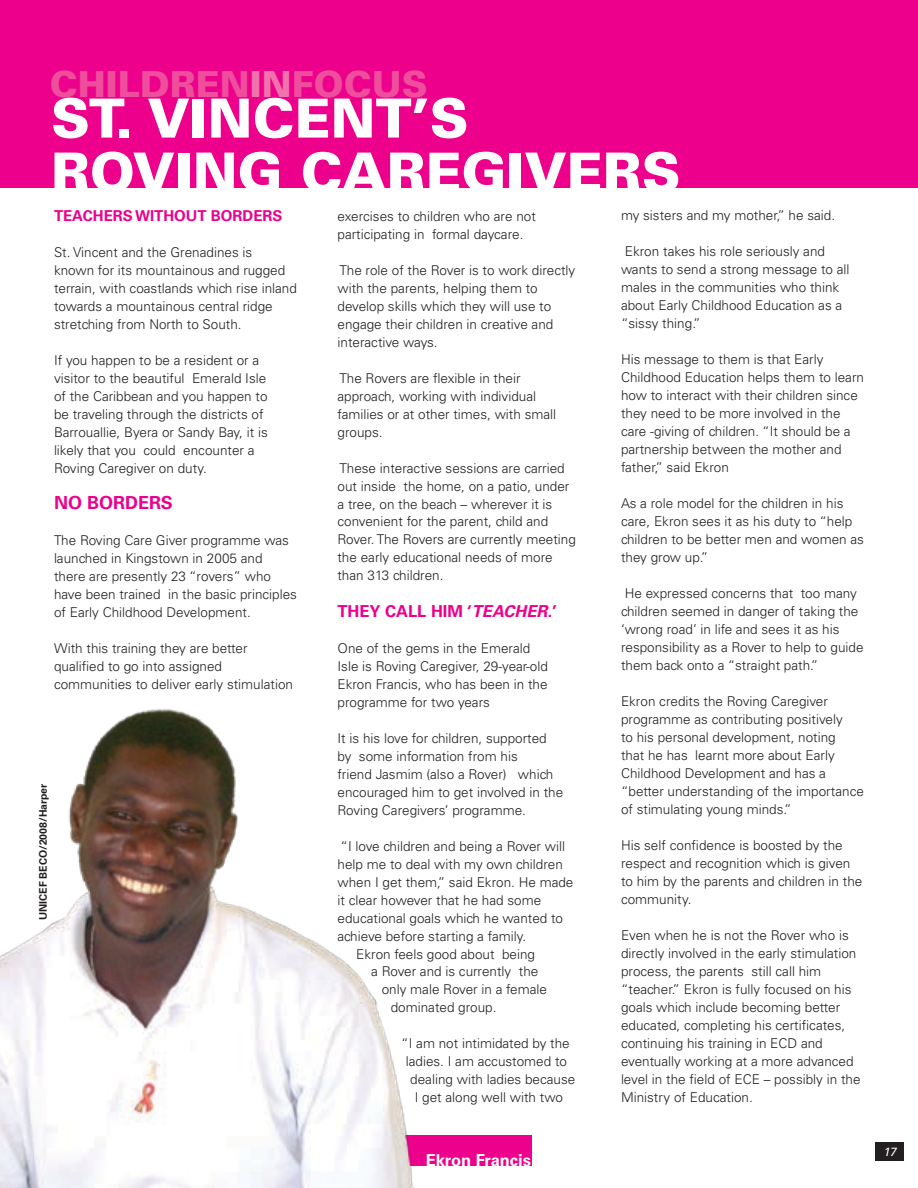
<style>
.page{position:relative;width:918px;height:1188px;background:#fff}
.page>*{position:absolute;margin:0;border:0;box-sizing:border-box;transform-origin:0 0}
.t1{font:900 54px/54px "Univers";color:#fff}
.t2{font:900 36px "Univers";color:#ee4e9c}
.t3{font:700 18px "Univers";color:#ec008c}
.t4{font:700 16.5px "Univers";color:#ec008c}
.t5{font:700 16.5px "Univers";color:#fff}
.t6{font:italic 700 16.5px "Univers";color:#ec008c}
.t7{font:700 15px "Univers";color:#ec008c}
.t8{font:300 13.5px/18px "Univers";color:#231f20}
.t9{font:italic 12px "Univers";color:#fff}
.t10{font:700 10.5px "Univers";color:#231f20}
.s1{color:#f173ac}
.s2{font-style:italic}
.s3{font-style:normal}
</style>
<div class="page">
<div style="left:396px;top:1136px;width:136px;height:30px;background:#ec008c"></div>
<div style="left:0;top:0;width:918px;height:187px;background:#ec008c"></div>
<img style="left:0;top:709px;width:418px;height:479px">
<div style="left:875px;top:1142px;width:29px;height:19px;background:#231f20"></div>
<h2 class="t2" style="left:50px;top:61px;width:379px">CHILDREN<span class="s1">IN</span>FOCUS</h2>
<h1 class="t1" style="left:51px;top:91px;width:631px">ST. VINCENT’S<br>ROVING CAREGIVERS</h1>
<p class="t7" style="left:54px;top:207px;width:230px">TEACHERS WITHOUT BORDERS</p>
<p class="t8" style="left:54px;top:243px;width:244px">St. Vincent and the Grenadines is<br>known for its mountainous and rugged terrain, with coastlands which rise inland towards a mountainous central ridge stretching from North to South.</p>
<p class="t8" style="left:54px;top:351px;width:215px">If you happen to be a resident or a visitor to the beautiful Emerald Isle of the Caribbean and you happen to be traveling through the districts of Barrouallie, Byera or Sandy Bay, it is likely that you could encounter a Roving Caregiver on duty.</p>
<h3 class="t3" style="left:54px;top:492px;width:120px">NO BORDERS</h3>
<p class="t8" style="left:54px;top:531px;width:245px">The Roving Care Giver programme was launched in Kingstown in 2005 and there are presently 23 “rovers” who have been trained in the basic principles of Early Childhood Development.</p>
<p class="t8" style="left:54px;top:639px;width:241px">With this training they are better qualified to go into assigned communities to deliver early stimulation</p>
<p class="t10" style="left:37px;top:920px;width:138px;rotate:-90deg">UNICEF BECO/2008/HARPER</p>
<p class="t8" style="left:338px;top:207px;width:200px">exercises to children who are not participating in formal daycare.</p>
<p class="t8" style="left:338px;top:261px;width:239px">The role of the Rover is to work directly with the parents, helping them to develop skills which they will use to engage their children in creative and interactive ways.</p>
<p class="t8" style="left:338px;top:369px;width:220px">The Rovers are flexible in their approach, working with individual families or at other times, with small groups.</p>
<p class="t8" style="left:338px;top:459px;width:240px">These interactive sessions are carried out inside the home, on a patio, under a tree, on the beach – wherever it is convenient for the parent, child and Rover. The Rovers are currently meeting the early educational needs of more than 313 children.</p>
<p class="t4" style="left:338px;top:601px;width:147px">THEY CALL HIM ‘<span class="s2">TEACHER</span></p>
<p class="t6" style="left:548px;top:601px;width:11px">.<span class="s3">’</span></p>
<p class="t8" style="left:338px;top:639px;width:212px">One of the gems in the Emerald<br>Isle is Roving Caregiver, 29-year-old<br>Ekron Francis, who has been in the programme for two years</p>
<p class="t8" style="left:338px;top:729px;width:227px">It is his love for children, supported by some information from his<br>friend Jasmim (also a Rover) which encouraged him to get involved in the Roving Caregivers’ programme.</p>
<p class="t8" style="left:341px;top:837px;width:226px">“I love children and being a Rover will</p>
<p class="t8" style="left:338px;top:855px;width:227px">help me to deal with my own children</p>
<p class="t8" style="left:338px;top:873px;width:237px">when I get them,” said Ekron. He made</p>
<p class="t8" style="left:338px;top:891px;width:205px">it clear however that he had some</p>
<p class="t8" style="left:338px;top:909px;width:227px">educational goals which he wanted to</p>
<p class="t8" style="left:338px;top:927px;width:190px">achieve before starting a family.</p>
<p class="t8" style="left:356px;top:945px;width:180px">Ekron feels good about being</p>
<p class="t8" style="left:371px;top:963px;width:169px">a Rover and is currently the</p>
<p class="t8" style="left:382px;top:981px;width:167px">only male Rover in a female</p>
<p class="t8" style="left:391px;top:999px;width:107px">dominated group.</p>
<p class="t8" style="left:401px;top:1035px;width:170px">“I am not intimidated by the</p>
<p class="t8" style="left:406px;top:1053px;width:163px">ladies. I am accustomed to</p>
<p class="t8" style="left:410px;top:1071px;width:167px">dealing with ladies because</p>
<p class="t8" style="left:415px;top:1089px;width:150px">I get along well with two</p>
<p class="t5" style="left:426px;top:1150px;width:107px">EKRON FRANCIS</p>
<p class="t8" style="left:621px;top:207px;width:216px">my sisters and my mother,” he said.</p>
<p class="t8" style="left:621px;top:243px;width:230px">Ekron takes his role seriously and wants to send a strong message to all males in the communities who think about Early Childhood Education as a “sissy thing.”</p>
<p class="t8" style="left:621px;top:351px;width:245px">His message to them is that Early Childhood Education helps them to learn how to interact with their children since they need to be more involved in the care -giving of children. “It should be a partnership between the mother and father,” said Ekron</p>
<p class="t8" style="left:621px;top:495px;width:244px">As a role model for the children in his care, Ekron sees it as his duty to “help children to be better men and women as they grow up.”</p>
<p class="t8" style="left:621px;top:585px;width:244px">He expressed concerns that too many children seemed in danger of taking the ‘wrong road’ in life and sees it as his responsibility as a Rover to help to guide them back onto a “straight path.”</p>
<p class="t8" style="left:621px;top:693px;width:244px">Ekron credits the Roving Caregiver programme as contributing positively<br>to his personal development, noting<br>that he has learnt more about Early Childhood Development and has a “better understanding of the importance of stimulating young minds.”</p>
<p class="t8" style="left:621px;top:837px;width:243px">His self confidence is boosted by the respect and recognition which is given to him by the parents and children in the community.</p>
<p class="t8" style="left:621px;top:927px;width:241px">Even when he is not the Rover who is directly involved in the early stimulation process, the parents still call him “teacher.” Ekron is fully focused on his goals which include becoming better educated, completing his certificates, continuing his training in ECD and eventually working at a more advanced level in the field of ECE – possibly in the Ministry of Education.</p>
<p class="t9" style="left:883px;top:1145px;width:15px">17</p>
</div>
